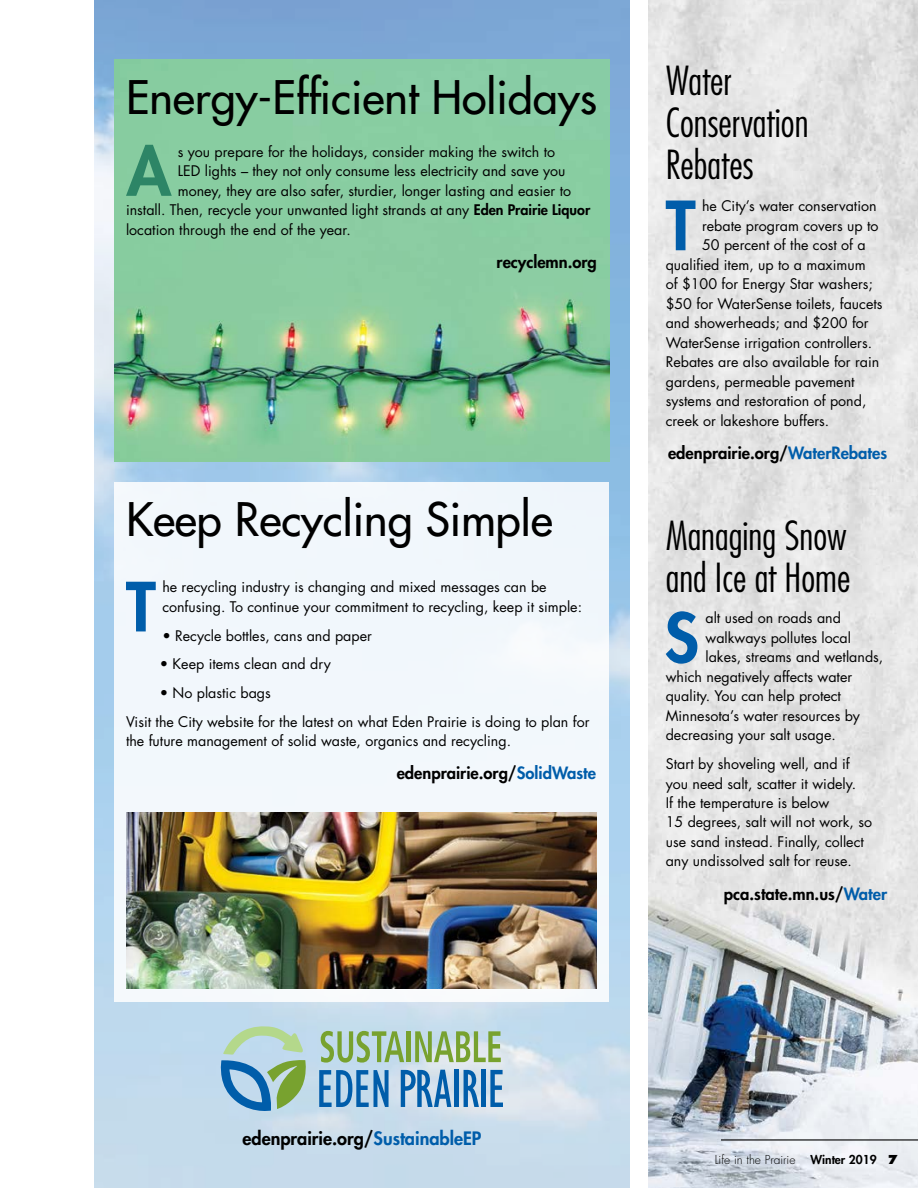
<style>
.page{position:relative;width:918px;height:1188px;background:#fff}
.page>*{position:absolute;margin:0;border:0;box-sizing:border-box;transform-origin:0 0}
.t1{font:800 66px "Futura";color:#005daa}
.t2{font:800 66px "Futura";color:#2d8566}
.t3{font:45px "Futura";color:#000}
.t4{font:300 condensed 39px/42px "Futura";color:#000}
.t5{font:800 18px "Futura";color:#000}
.t6{font:800 16.5px "Futura";color:#000}
.t7{font:14.25px/19.5px "Futura";color:#000}
.t8{font:300 12px "Futura";color:#000}
.s1{font-weight:800}
.s2{color:#005daa}
</style>
<div class="page">
<img style="left:648px;top:0;width:270px;height:1188px">
<img style="left:94px;top:0;width:535px;height:1188px">
<svg style="left:218px;top:1026px;width:90px;height:89px;background:#9ac0c0"></svg>
<svg style="left:321px;top:1031px;width:83px;height:32px;background:#a1c29b"></svg>
<div style="left:406px;top:1031px;width:5px;height:31px;background:#78a22f"></div>
<svg style="left:415px;top:1031px;width:86px;height:31px;background:#a7c291"></svg>
<svg style="left:319px;top:1070px;width:70px;height:37px;background:#659ecb"></svg>
<svg style="left:401px;top:1070px;width:50px;height:37px;background:#6b9fcb"></svg>
<hr style="left:455px;top:1070px;width:4px;height:37px;background:#005daa">
<svg style="left:464px;top:1070px;width:15px;height:37px"></svg>
<div style="left:481px;top:1070px;width:5px;height:37px;background:#005daa"></div>
<svg style="left:490px;top:1070px;width:13px;height:37px"></svg>
<img style="left:115px;top:59px;width:494px;height:402px">
<div style="left:115px;top:483px;width:494px;height:519px;background:#f2f7fc"></div>
<hr style="left:721px;top:1139px;width:197px;height:2px;background:#000">
<img style="left:126px;top:813px;width:470px;height:175px">
<h2 class="t3" style="left:126px;top:70px;width:473px">Energy-Efficient Holidays</h2>
<h1 class="t2" style="left:127px;top:130px;width:46px">A</h1>
<p class="t7" style="left:178px;top:142px;width:379px">s you prepare for the holidays, consider making the switch to</p>
<p class="t7" style="left:178px;top:161px;width:389px">LED lights – they not only consume less electricity and save you</p>
<p class="t7" style="left:178px;top:181px;width:395px">money, they are also safer, sturdier, longer lasting and easier to</p>
<p class="t7" style="left:126px;top:200px;width:466px">install. Then, recycle your unwanted light strands at any <span class="s1">Eden Prairie Liquor</span></p>
<p class="t7" style="left:126px;top:220px;width:226px">location through the end of the year.</p>
<p class="t6" style="left:497px;top:251px;width:102px">recyclemn.org</p>
<h2 class="t3" style="left:126px;top:491px;width:428px">Keep Recycling Simple</h2>
<h1 class="t1" style="left:126px;top:565px;width:31px">T</h1>
<p class="t7" style="left:162px;top:578px;width:421px">he recycling industry is changing and mixed messages can be confusing. To continue your commitment to recycling, keep it simple:</p>
<p class="t7" style="left:162px;top:626px;width:211px">• Recycle bottles, cans and paper</p>
<p class="t7" style="left:160px;top:654px;width:173px">• Keep items clean and dry</p>
<p class="t7" style="left:126px;top:679px;width:465px;line-height:28.7px;text-indent:34px">• No plastic bags<br>Visit the City website for the latest on what Eden Prairie is doing to plan for</p>
<p class="t7" style="left:126px;top:731px;width:387px">the future management of solid waste, organics and recycling.</p>
<p class="t6" style="left:397px;top:763px;width:201px">edenprairie.org/<span class="s2">SolidWaste</span></p>
<h3 class="t4" style="left:666px;top:60px;width:144px">Water<br>Conservation<br>Rebates</h3>
<h1 class="t1" style="left:666px;top:184px;width:31px">T</h1>
<p class="t7" style="left:702px;top:196px;width:176px">he City’s water conservation</p>
<p class="t7" style="left:702px;top:216px;width:178px">rebate program covers up to</p>
<p class="t7" style="left:702px;top:235px;width:165px">50 percent of the cost of a</p>
<p class="t7" style="left:666px;top:255px;width:201px">qualified item, up to a maximum</p>
<p class="t7" style="left:666px;top:274px;width:209px">of $100 for Energy Star washers;</p>
<p class="t7" style="left:666px;top:294px;width:218px">$50 for WaterSense toilets, faucets</p>
<p class="t7" style="left:666px;top:313px;width:204px">and showerheads; and $200 for</p>
<p class="t7" style="left:666px;top:333px;width:208px">WaterSense irrigation controllers.</p>
<p class="t7" style="left:666px;top:352px;width:215px">Rebates are also available for rain</p>
<p class="t7" style="left:666px;top:372px;width:190px">gardens, permeable pavement</p>
<p class="t7" style="left:666px;top:391px;width:202px">systems and restoration of pond,</p>
<p class="t7" style="left:666px;top:411px;width:165px">creek or lakeshore buffers.</p>
<p class="t6" style="left:668px;top:442px;width:221px">edenprairie.org/<span class="s2">WaterRebates</span></p>
<h3 class="t4" style="left:666px;top:514px;width:186px">Managing Snow and Ice at Home</h3>
<h1 class="t1" style="left:664px;top:596px;width:36px">S</h1>
<p class="t7" style="left:706px;top:609px;width:137px">alt used on roads and</p>
<p class="t7" style="left:706px;top:628px;width:147px">walkways pollutes local</p>
<p class="t7" style="left:706px;top:648px;width:179px">lakes, streams and wetlands,</p>
<p class="t7" style="left:666px;top:667px;width:188px">which negatively affects water</p>
<p class="t7" style="left:666px;top:687px;width:177px">quality. You can help protect</p>
<p class="t7" style="left:666px;top:706px;width:196px">Minnesota’s water resources by</p>
<p class="t7" style="left:666px;top:725px;width:172px">decreasing your salt usage.</p>
<p class="t7" style="left:666px;top:754px;width:208px">Start by shoveling well, and if you need salt, scatter it widely.<br>If the temperature is below<br>15 degrees, salt will not work, so use sand instead. Finally, collect any undissolved salt for reuse.</p>
<p class="t6" style="left:724px;top:883px;width:165px">pca.state.mn.us/<span class="s2">Water</span></p>
<p class="t5" style="left:242px;top:1127px;width:240px">edenprairie.org/<span class="s2">SustainableEP</span></p>
<p class="t8" style="left:715px;top:1152px;width:185px">Life in the Prairie <span class="s1">Winter 2019</span> <span class="s1">7</span></p>
</div>
